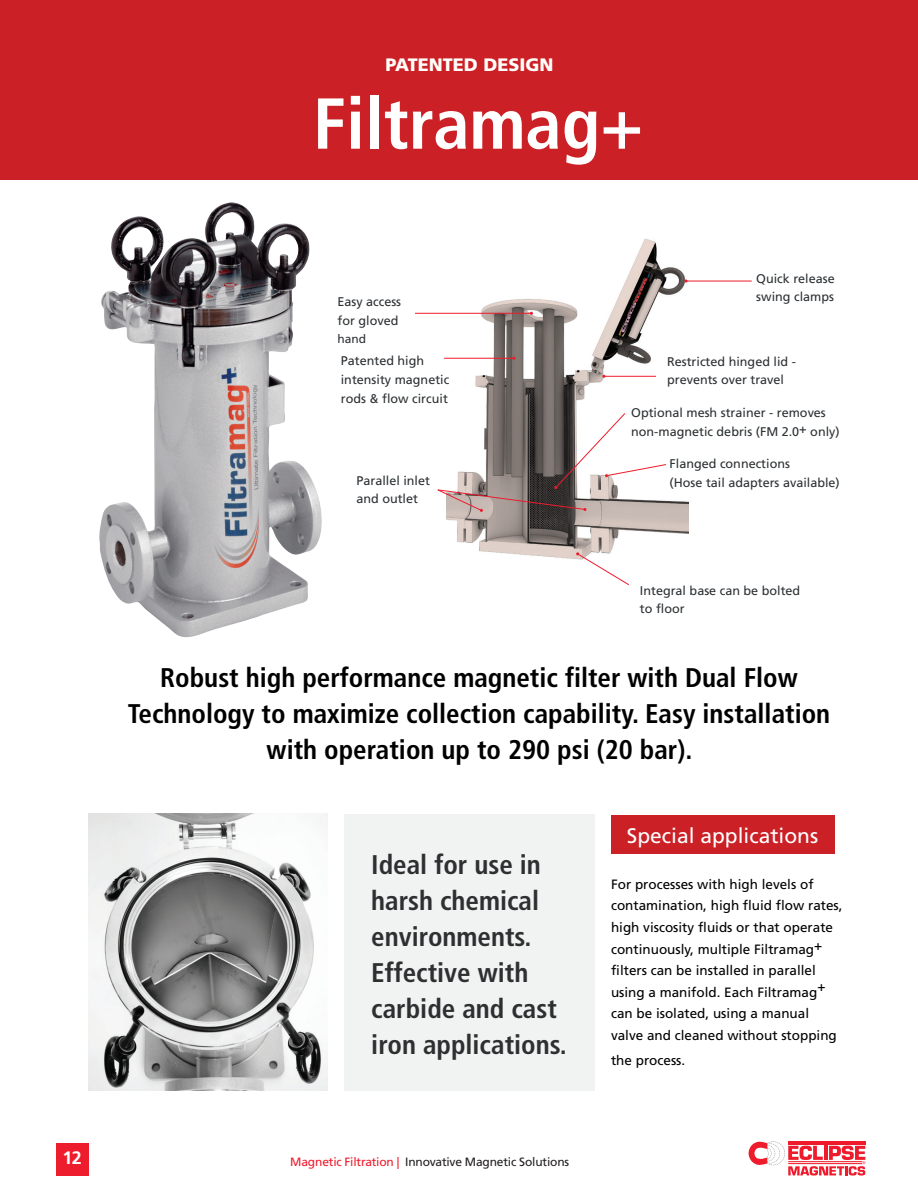
<style>
.page{position:relative;width:918px;height:1188px;background:#fff}
.page>*{position:absolute;margin:0;border:0;box-sizing:border-box;transform-origin:0 0}
.t1{font:700 condensed 72px "Frutiger";color:#fff}
.t2{font:700 condensed 27px/36px "Frutiger";color:#000001;text-align:center}
.t3{font:700 condensed 27px/36px "Frutiger";color:#2d3030}
.t4{font:21px "Frutiger";color:#fff}
.t5{font:900 18px "Frutiger";color:#fffefa}
.t6{font:700 18px "Frutiger";color:#fff}
.t7{font:13.5px/21.6px "Frutiger";color:#000001}
.t8{font:12.6px/18.9px "Frutiger";color:#2d3134}
.t9{font:12px "Frutiger";letter-spacing:-.015em;color:#231f20}
.t10{font:12px "Frutiger";color:#2d3134}
.s1{color:#ee1b2c}
</style>
<div class="page">
<svg style="left:749px;top:1142px;width:116px;height:34px"></svg>
<div style="left:56px;top:1143px;width:33px;height:33px;background:#ee1d2d"></div>
<div style="left:344px;top:814px;width:250px;height:277px;background:#f1f3f3"></div>
<img style="left:99px;top:202px;width:223px;height:436px">
<img style="left:88px;top:813px;width:240px;height:278px">
<div style="left:611px;top:815px;width:223px;height:39px;background:#cb2026"></div>
<img style="left:446px;top:238px;width:243px;height:321px">
<hr style="left:686px;top:281px;width:66px;height:1px;background:#ee1b2c">
<hr style="left:604px;top:376px;width:52px;height:1px;background:#ee1b2c">
<hr style="left:415px;top:313px;width:116px;height:1px;background:#ee1b2c">
<hr style="left:444px;top:358px;width:70px;height:1px;background:#ee1b2c">
<svg style="left:576px;top:552px;width:54px;height:33px"></svg>
<svg style="left:437px;top:412px;width:230px;height:100px"></svg>
<div style="left:0;top:0;width:918px;height:179px;background:#cb2026"></div>
<h3 class="t5" style="left:385px;top:54px;width:170px">PATENTED DESIGN</h3>
<h1 class="t1" style="left:313px;top:81px;width:332px">Filtramag+</h1>
<p class="t8" style="left:337px;top:292px;width:65px">Easy access for gloved</p>
<p class="t10" style="left:337px;top:332px;width:30px">hand</p>
<p class="t8" style="left:341px;top:352px;width:110px">Patented high intensity magnetic rods &amp; flow circuit</p>
<p class="t8" style="left:756px;top:269px;width:80px">Quick release swing clamps</p>
<p class="t8" style="left:667px;top:352px;width:130px">Restricted hinged lid - prevents over travel</p>
<p class="t8" style="left:631px;top:403px;width:210px">Optional mesh strainer - removes non-magnetic debris (FM 2.0+ only)</p>
<p class="t8" style="left:670px;top:454px;width:122px">Flanged connections</p>
<p class="t8" style="left:356px;top:471px;width:75px">Parallel inlet</p>
<p class="t8" style="left:670px;top:473px;width:172px">(Hose tail adapters available)</p>
<p class="t8" style="left:356px;top:490px;width:63px">and outlet</p>
<p class="t8" style="left:640px;top:581px;width:162px">Integral base can be bolted to floor</p>
<h2 class="t2" style="left:128px;top:660px;width:704px">Robust high performance magnetic filter with Dual Flow<br>Technology to maximize collection capability. Easy installation with operation up to 290 psi (20 bar).</h2>
<h2 class="t3" style="left:371px;top:847px;width:197px">Ideal for use in harsh chemical environments.<br>Effective with carbide and cast iron applications.</h2>
<h3 class="t6" style="left:63px;top:1147px;width:21px">12</h3>
<p class="t9" style="left:290px;top:1155px;width:281px"><span class="s1">Magnetic Filtration |</span> Innovative Magnetic Solutions</p>
<h3 class="t4" style="left:627px;top:823px;width:193px">Special applications</h3>
<p class="t7" style="left:611px;top:873px;width:233px">For processes with high levels of contamination, high fluid flow rates, high viscosity fluids or that operate continuously, multiple Filtramag+ filters can be installed in parallel using a manifold. Each Filtramag+ can be isolated, using a manual valve and cleaned without stopping</p>
<p class="t7" style="left:611px;top:1050px;width:76px">the process.</p>
</div>
